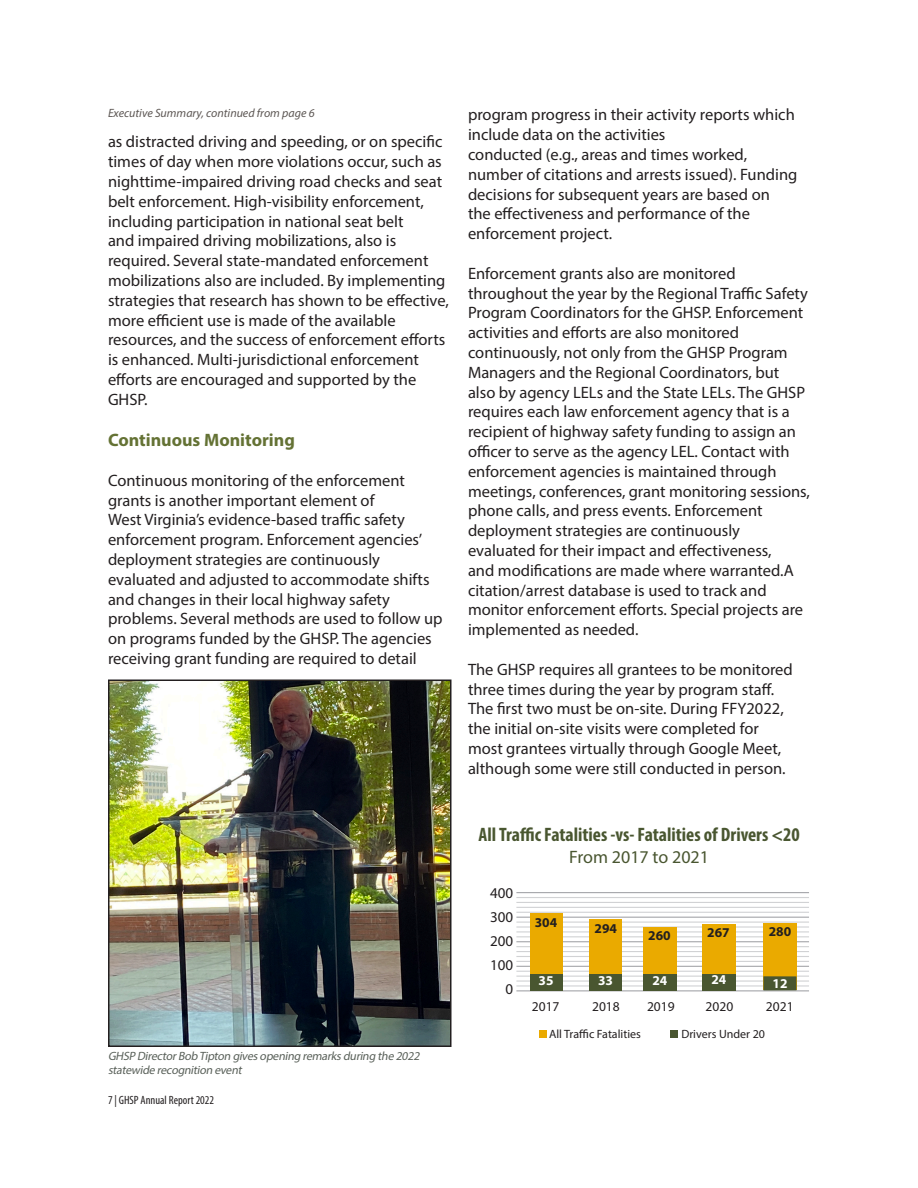
<style>
.page{position:relative;width:918px;height:1188px;background:#fff}
.page>*{position:absolute;margin:0;border:0;box-sizing:border-box;transform-origin:0 0}
.t1{font:700 condensed 19.5px "Myriad Pro";color:#495630}
.t2{font:700 18px "Myriad Pro";color:#647234}
.t3{font:18px "Myriad Pro";color:#495630}
.t4{font:16.5px/19.8px "Myriad Pro";color:#231f20}
.t5{font:15px/24px "Myriad Pro";color:#231f20;text-align:right}
.t6{font:13.5px "Myriad Pro";color:#231f20}
.t7{font:700 13.5px "Myriad Pro";color:#231f20}
.t8{font:700 13.5px "Myriad Pro";color:#fff}
.t9{font:italic 12px/14.4px "Myriad Pro";color:#5a615a}
.t10{font:italic 12px "Myriad Pro";color:#5d5754}
.t11{font:12px "Myriad Pro";color:#231f20}
.t12{font:condensed 12px "Myriad Pro";color:#231f20}
</style>
<div class="page">
<img style="left:111px;top:683px;width:338px;height:361px">
<div style="left:108px;top:680px;width:344px;height:367px;border:2px solid #231f20"></div>
<div style="left:671px;top:1031px;width:7px;height:7px;background:#495630"></div>
<div style="left:539px;top:1031px;width:7px;height:7px;background:#eaaa00"></div>
<hr style="left:516px;top:990px;width:293px;height:1px;background:#a5a6aa">
<hr style="left:516px;top:892px;width:293px;height:1px;background:#a5a6aa">
<hr style="left:516px;top:912px;width:293px;height:1px;background:#d1d2d4">
<hr style="left:516px;top:907px;width:293px;height:1px;background:#d1d2d4">
<hr style="left:516px;top:902px;width:293px;height:1px;background:#d1d2d4">
<hr style="left:516px;top:897px;width:293px;height:1px;background:#d1d2d4">
<hr style="left:516px;top:922px;width:293px;height:1px;background:#d1d2d4">
<hr style="left:516px;top:946px;width:293px;height:1px;background:#d1d2d4">
<hr style="left:516px;top:971px;width:293px;height:1px;background:#d1d2d4">
<hr style="left:516px;top:926px;width:293px;height:2px;background:#d1d2d4">
<hr style="left:516px;top:951px;width:293px;height:1px;background:#d1d2d4">
<hr style="left:516px;top:976px;width:293px;height:1px;background:#d1d2d4">
<hr style="left:516px;top:931px;width:293px;height:1px;background:#d1d2d4">
<hr style="left:516px;top:956px;width:293px;height:1px;background:#d1d2d4">
<hr style="left:516px;top:980px;width:293px;height:2px;background:#d1d2d4">
<hr style="left:516px;top:936px;width:293px;height:1px;background:#d1d2d4">
<hr style="left:516px;top:961px;width:293px;height:1px;background:#d1d2d4">
<hr style="left:516px;top:985px;width:293px;height:2px;background:#d1d2d4">
<hr style="left:516px;top:917px;width:293px;height:1px;background:#a5a6aa">
<hr style="left:516px;top:941px;width:293px;height:1px;background:#a5a6aa">
<hr style="left:516px;top:966px;width:293px;height:1px;background:#a5a6aa">
<div style="left:643px;top:927px;width:33px;height:63px;background:#eaaa00"></div>
<div style="left:702px;top:925px;width:33px;height:65px;background:#eaaa00"></div>
<div style="left:763px;top:923px;width:33px;height:67px;background:#eaaa00"></div>
<div style="left:530px;top:914px;width:32px;height:76px;background:#eaaa00"></div>
<div style="left:590px;top:920px;width:32px;height:70px;background:#eaaa00"></div>
<div style="left:643px;top:974px;width:33px;height:17px;background:#495630"></div>
<div style="left:702px;top:974px;width:33px;height:16px;background:#495630"></div>
<div style="left:763px;top:976px;width:33px;height:14px;background:#495630"></div>
<div style="left:530px;top:974px;width:32px;height:16px;background:#495630"></div>
<div style="left:590px;top:974px;width:32px;height:16px;background:#495630"></div>
<p class="t10" style="left:108px;top:106px;width:208px">Executive Summary, continued from page 6</p>
<p class="t4" style="left:108px;top:132px;width:342px">as distracted driving and speeding, or on specifc times of day when more violations occur, such as nighttime-impaired driving road checks and seat belt enforcement. High-visibility enforcement, including participation in national seat belt<br>and impaired driving mobilizations, also is required. Several state-mandated enforcement mobilizations also are included. By implementing strategies that research has shown to be efective, more efcient use is made of the available resources, and the success of enforcement eforts is enhanced. Multi-jurisdictional enforcement eforts are encouraged and supported by the GHSP.</p>
<h4 class="t2" style="left:108px;top:428px;width:189px">Continuous Monitoring</h4>
<p class="t4" style="left:108px;top:470px;width:336px">Continuous monitoring of the enforcement grants is another important element of<br>West Virginia’s evidence-based trafc safety enforcement program. Enforcement agencies’ deployment strategies are continuously evaluated and adjusted to accommodate shifts and changes in their local highway safety problems. Several methods are used to follow up on programs funded by the GHSP. The agencies receiving grant funding are required to detail</p>
<p class="t4" style="left:468px;top:105px;width:331px">program progress in their activity reports which include data on the activities<br>conducted (e.g., areas and times worked, number of citations and arrests issued). Funding decisions for subsequent years are based on<br>the efectiveness and performance of the enforcement project.</p>
<p class="t4" style="left:468px;top:263px;width:344px">Enforcement grants also are monitored throughout the year by the Regional Trafc Safety Program Coordinators for the GHSP. Enforcement activities and eforts are also monitored continuously, not only from the GHSP Program Managers and the Regional Coordinators, but also by agency LELs and the State LELs. The GHSP requires each law enforcement agency that is a recipient of highway safety funding to assign an ofcer to serve as the agency LEL. Contact with enforcement agencies is maintained through meetings, conferences, grant monitoring sessions, phone calls, and press events. Enforcement deployment strategies are continuously evaluated for their impact and efectiveness,<br>and modifcations are made where warranted.A citation/arrest database is used to track and monitor enforcement eforts. Special projects are implemented as needed.</p>
<p class="t4" style="left:468px;top:659px;width:326px">The GHSP requires all grantees to be monitored three times during the year by program staf.<br>The frst two must be on-site. During FFY2022, the initial on-site visits were completed for most grantees virtually through Google Meet, although some were still conducted in person.</p>
<p class="t9" style="left:108px;top:1049px;width:316px">GHSP DirectorBob Tipton givesopening remarksduring the 2022 statewide recognition event</p>
<p class="t12" style="left:108px;top:1093px;width:108px">7 | GHSP Annual Report 2022</p>
<h3 class="t1" style="left:479px;top:822px;width:323px">All Trafc Fatalities -vs- Fatalities of Drivers &lt;20</h3>
<p class="t3" style="left:569px;top:846px;width:141px">From 2017 to 2021</p>
<p class="t5" style="left:490px;top:881px;width:25px">400<br>300<br>200<br>100<br>0</p>
<p class="t7" style="left:535px;top:914px;width:24px">304</p>
<p class="t7" style="left:595px;top:920px;width:24px">294</p>
<p class="t7" style="left:648px;top:927px;width:24px">260</p>
<p class="t7" style="left:707px;top:924px;width:24px">267</p>
<p class="t7" style="left:769px;top:922px;width:24px">280</p>
<p class="t8" style="left:539px;top:971px;width:16px">35</p>
<p class="t8" style="left:598px;top:972px;width:16px">33</p>
<p class="t8" style="left:652px;top:971px;width:16px">24</p>
<p class="t8" style="left:711px;top:971px;width:16px">24</p>
<p class="t8" style="left:773px;top:974px;width:16px">12</p>
<p class="t6" style="left:532px;top:998px;width:29px">2017</p>
<p class="t6" style="left:592px;top:998px;width:29px">2018</p>
<p class="t6" style="left:647px;top:998px;width:29px">2019</p>
<p class="t6" style="left:706px;top:998px;width:29px">2020</p>
<p class="t6" style="left:766px;top:998px;width:29px">2021</p>
<p class="t11" style="left:549px;top:1027px;width:93px">All Trafc Fatalities</p>
<p class="t11" style="left:681px;top:1027px;width:85px">Drivers Under 20</p>
</div>
